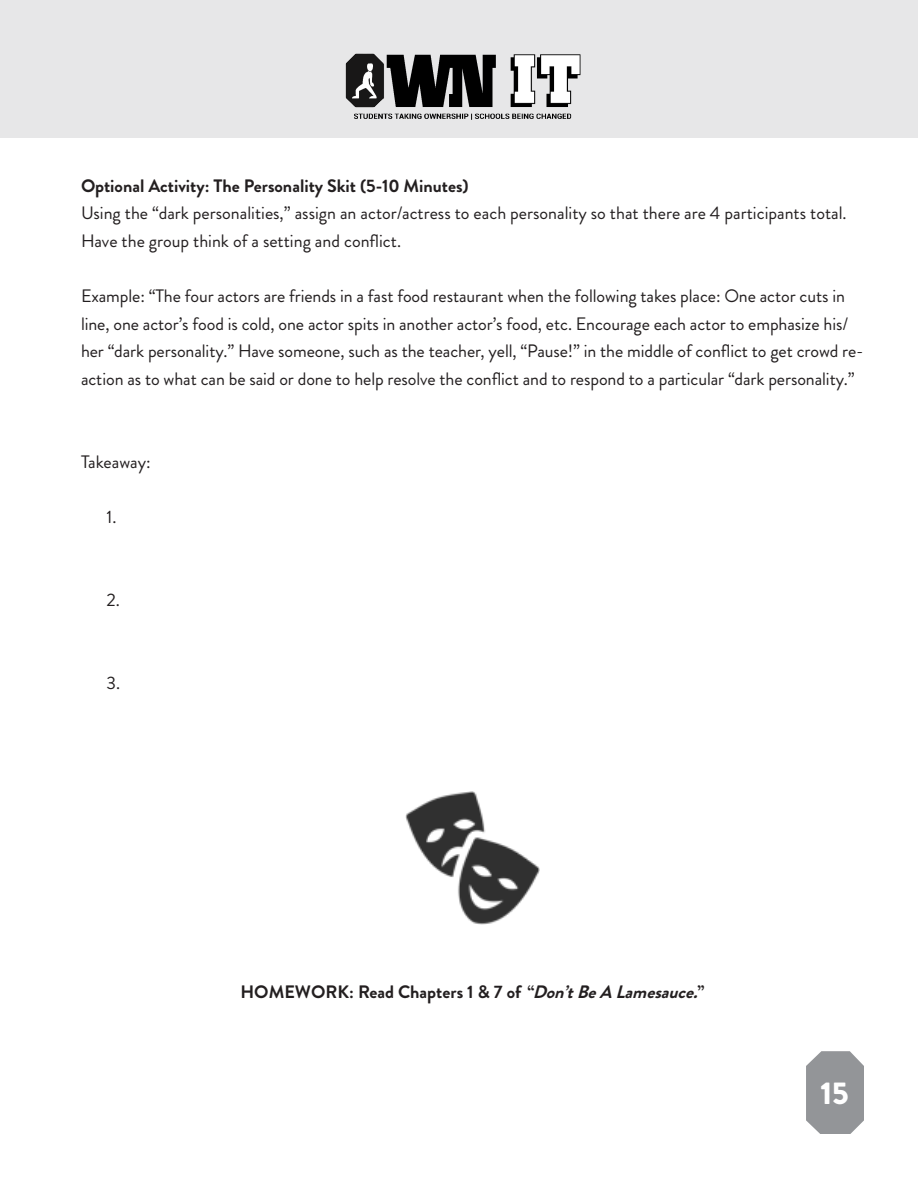
<style>
.page{position:relative;width:918px;height:1188px;background:#fff}
.page>*{position:absolute;margin:0;border:0;box-sizing:border-box;transform-origin:0 0}
.t1{font:900 31.5px "Brandon Grotesque";color:#fff}
.Body{font:18px/27.6px "Brandon Grotesque";letter-spacing:-.005em;color:#231f20}
.Body-2{font:700 18px "Brandon Grotesque";color:#231f20}
.sub_head__body_bold{font:700 18px "Brandon Grotesque";color:#231f20}
.s1{font-style:italic}
</style>
<div class="page">
<div style="left:0;top:0;width:918px;height:138px;background:#e7e7e8"></div>
<img style="left:345px;top:53px;width:236px;height:67px">
<svg style="left:806px;top:1051px;width:58px;height:83px"></svg>
<img style="left:406px;top:791px;width:133px;height:134px">
<p class="Body-2" style="left:81px;top:173px;width:389px">Optional Activity: The Personality Skit (5-10 Minutes)</p>
<p class="Body" style="left:81px;top:200px;width:767px">Using the “dark personalities,” assign an actor/actress to each personality so that there are 4 participants total.<br>Have the group think of a setting and conflict.</p>
<p class="Body" style="left:81px;top:283px;width:784px">Example: “The four actors are friends in a fast food restaurant when the following takes place: One actor cuts in line, one actor’s food is cold, one actor spits in another actor’s food, etc. Encourage each actor to emphasize his/ her “dark personality.” Have someone, such as the teacher, yell, “Pause!” in the middle of conflict to get crowd re&shy;action as to what can be said or done to help resolve the conflict and to respond to a particular “dark personality.”</p>
<p class="Body" style="left:81px;top:448px;width:71px">Takeaway:</p>
<p class="Body" style="left:106px;top:503px;width:11px">1.</p>
<p class="Body" style="left:106px;top:586px;width:15px">2.</p>
<p class="Body" style="left:106px;top:669px;width:15px">3.</p>
<p class="sub_head__body_bold" style="left:240px;top:979px;width:466px">HOMEWORK: Read Chapters 1 &amp; 7 of “<span class="s1">Don’tBeALamesauce.</span>”</p>
<h1 class="t1" style="left:820px;top:1070px;width:30px">15</h1>
</div>
